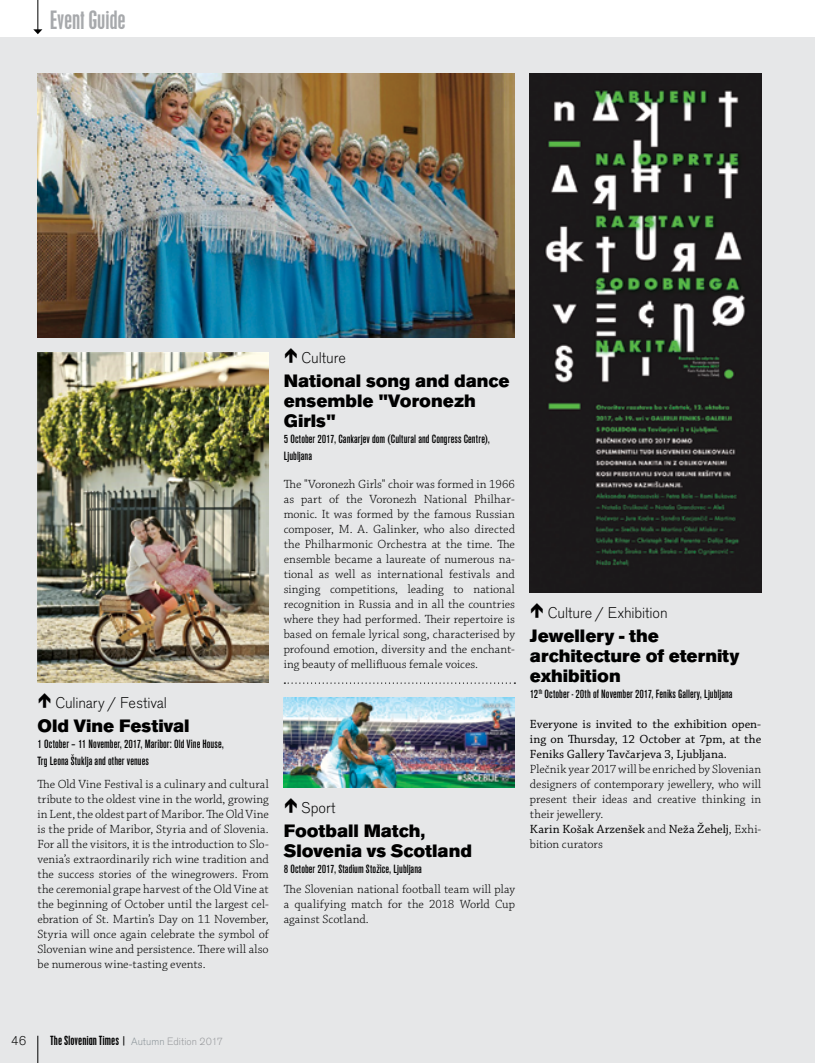
<style>
.page{position:relative;width:815px;height:1063px;background:#fff}
.page>*{position:absolute;margin:0;border:0;box-sizing:border-box;transform-origin:0 0}
.t1{font:22.5px "Placard Condensed";color:#a7a9ac}
.t2{font:18.75px/20px "Accius TEE Ultr";color:#000}
.t3{font:16.25px "Accius TEE Ligh";letter-spacing:-.005em;color:#000}
.t4{font:13.75px "Accius TEE Ligh";color:#000}
.t5{font:300 12.5px/15px "Chaparral Pro";letter-spacing:.005em;color:#000;text-align:justify}
.t6{font:500 condensed 12.5px/16.2px "Accius TEE";color:#000}
.t7{font:12.5px/15px "Chaparral Pro";color:#000;text-align:justify}
.t8{font:11.25px "Placard Condensed";letter-spacing:.015em;color:#000}
.s1{font-weight:400}
.s2{font-family:"Accius TEE Ligh";font-size:11.12px;color:#899297}
.s3{font-family:"Accius TEE Ligh";font-size:11.12px;color:#939598}
</style>
<div class="page">
<div style="left:0;top:38px;width:815px;height:1025px;background:#e6e7e8"></div>
<svg style="left:38px;top:1036px;width:1px;height:27px"></svg>
<hr style="left:38px;top:0;width:1px;height:30px;background:#000">
<svg style="left:33px;top:29px;width:9px;height:5px"></svg>
<svg style="left:284px;top:683px;width:231px;height:1px"></svg>
<img style="left:38px;top:353px;width:231px;height:330px">
<img style="left:38px;top:74px;width:477px;height:264px">
<img style="left:284px;top:698px;width:231px;height:89px">
<img style="left:530px;top:74px;width:231px;height:519px">
<h1 class="t1" style="left:50px;top:6px;width:77px">Event Guide</h1>
<h3 class="t3" style="left:55px;top:694px;width:113px">Culinary / Festival</h3>
<h2 class="t2" style="left:38px;top:716px;width:154px">Old Vine Festival</h2>
<p class="t6" style="left:38px;top:736px;width:188px">1 October – 11 November, 2017, Maribor: Old Vine House,<br>Trg Leona Štuklja and other venues</p>
<p class="t5" style="left:38px;top:777px;width:233px">The Old Vine Festival is a culinary and cultural tribute to the oldest vine in the world, growing in Lent, the oldest part of Maribor. The Old Vine is the pride of Maribor, Styria and of Slovenia.<br>For all the visitors, it is the introduction to Slo&shy;venia’s extraordinarily rich wine tradition and the success stories of the winegrowers. From the ceremonial grape harvest of the Old Vine at the beginning of October until the largest cel&shy;ebration of St. Martin’s Day on 11 November, Styria will once again celebrate the symbol of Slovenian wine and persistence. There will also be numerous wine-tasting events.</p>
<h3 class="t3" style="left:302px;top:349px;width:46px">Culture</h3>
<h2 class="t2" style="left:284px;top:371px;width:228px">National song and dance ensemble "Voronezh<br>Girls"</h2>
<p class="t6" style="left:284px;top:431px;width:208px">5 October 2017, Cankarjev dom (Cultural and Congress Centre),<br>Ljubljana</p>
<p class="t5" style="left:284px;top:477px;width:233px">The "Voronezh Girls" choir was formed in 1966 as part of the Voronezh National Philhar&shy;monic. It was formed by the famous Russian composer, M. A. Galinker, who also directed the Philharmonic Orchestra at the time. The ensemble became a laureate of numerous na&shy;tional as well as international festivals and singing competitions, leading to national recognition in Russia and in all the countries where they had performed. Their repertoire is based on female lyrical song, characterised by profound emotion, diversity and the enchant&shy;ing beauty of mellifluous female voices.</p>
<h3 class="t3" style="left:302px;top:799px;width:36px">Sport</h3>
<h2 class="t2" style="left:284px;top:821px;width:190px">Football Match,<br>Slovenia vs Scotland</h2>
<p class="t6" style="left:284px;top:861px;width:140px">8 October 2017, Stadium Stožice, Ljubljana</p>
<p class="t5" style="left:284px;top:882px;width:233px">The Slovenian national football team will play a qualifying match for the 2018 World Cup against Scotland.</p>
<h3 class="t3" style="left:548px;top:604px;width:121px">Culture / Exhibition</h3>
<h2 class="t2" style="left:530px;top:626px;width:211px">Jewellery - the architecture of eternity exhibition</h2>
<p class="t6" style="left:530px;top:686px;width:204px">12<sup>th</sup> October - 20th of November 2017, Feniks Gallery, Ljubljana</p>
<p class="t7" style="left:530px;top:717px;width:233px">Everyone is invited to the exhibition open&shy;ing on Thursday, 12 October at 7pm, at the Feniks Gallery Tavčarjeva 3, Ljubljana.</p>
<p class="t5" style="left:530px;top:762px;width:233px;text-align:left">Plečnik year 2017 will be enriched by Slovenian designers of contemporary jewellery, who will present their ideas and creative thinking in their jewellery.<br><span class="s1">Karin Košak Arzenšek</span> and <span class="s1">Neža Žehelj</span>, Exhi&shy;bition curators</p>
<p class="t4" style="left:11px;top:1033px;width:17px">46</p>
<p class="t8" style="left:50px;top:1034px;width:174px">The Slovenian Times | <span class="s2">Autumn</span> <span class="s3">Edition 2017</span></p>
</div>
